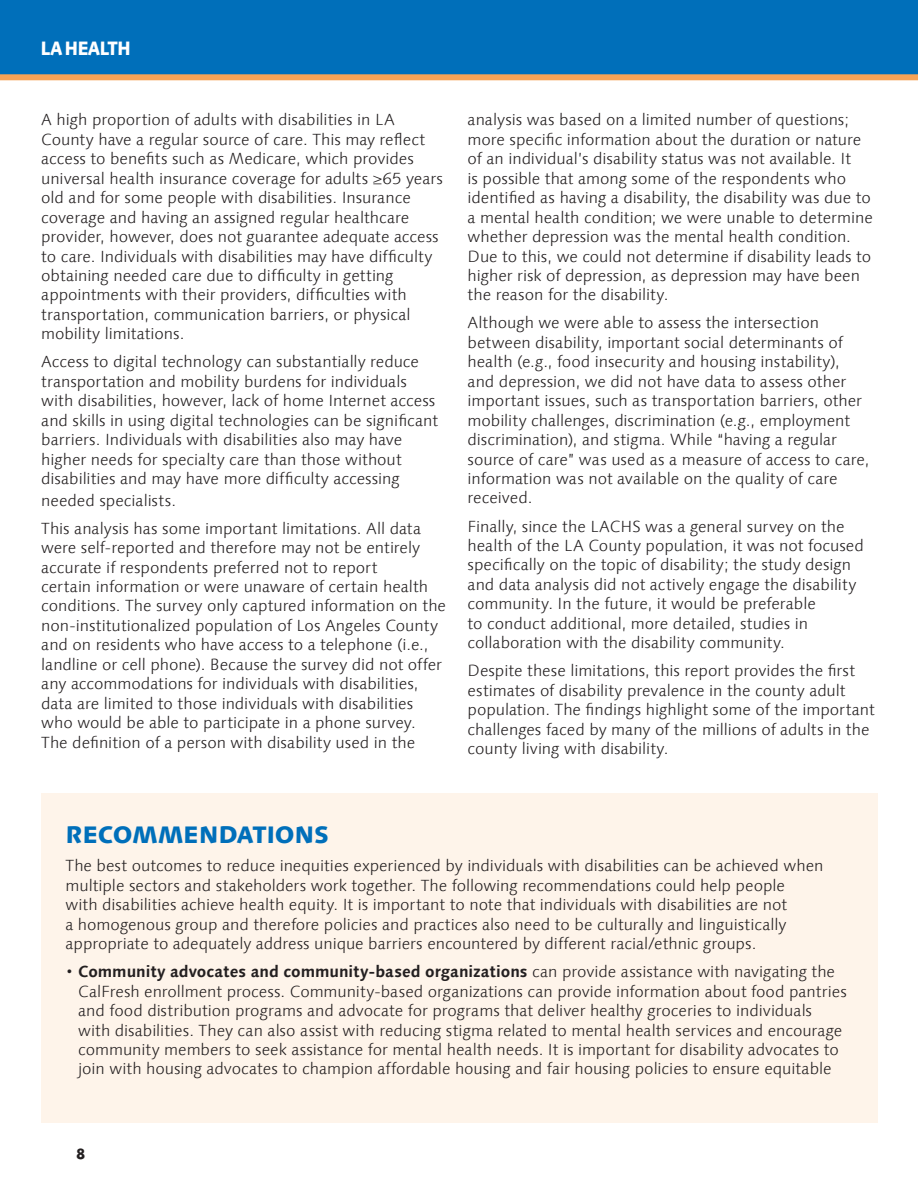
<style>
.page{position:relative;width:918px;height:1188px;background:#fff}
.page>*{position:absolute;margin:0;border:0;box-sizing:border-box;transform-origin:0 0}
.HEAD-BLACK{font:800 24px "Linotype Syntax Com";letter-spacing:-.01em;color:#006fba}
.t1{font:800 19.5px "Linotype Syntax Com";letter-spacing:-.055em;color:#fff;scale:.9 1}
.TEXT{font:300 16.2px/19.5px "Linotype Syntax Com";letter-spacing:-.005em;color:#231f20}
.t2{font:700 13.5px "Futura Std";color:#231f20}
.s1{font-weight:700}
</style>
<div class="page">
<div style="left:0;top:0;width:918px;height:74px;background:#006fba"></div>
<div style="left:0;top:74px;width:918px;height:6px;background:#f8a355"></div>
<div style="left:41px;top:793px;width:837px;height:330px;background:#fef4ea"></div>
<p class="t1" style="left:40px;top:35px;width:102px">LA HEALTH</p>
<p class="TEXT" style="left:41px;top:110px;width:403px">A high proportion of adults with disabilities in LA County have a regular source of care. This may reflect access to benefits such as Medicare, which provides universal health insurance coverage for adults ≥65 years old and for some people with disabilities. Insurance coverage and having an assigned regular healthcare provider, however, does not guarantee adequate access to care. Individuals with disabilities may have difficulty obtaining needed care due to difficulty in getting appointments with their providers, difficulties with transportation, communication barriers, or physical mobility limitations.</p>
<p class="TEXT" style="left:41px;top:352px;width:399px">Access to digital technology can substantially reduce transportation and mobility burdens for individuals with disabilities, however, lack of home Internet access and skills in using digital technologies can be significant barriers. Individuals with disabilities also may have higher needs for specialty care than those without disabilities and may have more difficulty accessing</p>
<p class="TEXT" style="left:41px;top:490px;width:136px">needed specialists.</p>
<p class="TEXT" style="left:41px;top:518px;width:406px">This analysis has some important limitations. All data were self-reported and therefore may not be entirely accurate if respondents preferred not to report<br>certain information or were unaware of certain health conditions. The survey only captured information on the non-institutionalized population of Los Angeles County and on residents who have access to a telephone (i.e., landline or cell phone). Because the survey did not offer any accommodations for individuals with disabilities, data are limited to those individuals with disabilities who would be able to participate in a phone survey.<br>The definition of a person with disability used in the</p>
<p class="TEXT" style="left:468px;top:110px;width:407px">analysis was based on a limited number of questions; more specific information about the duration or nature of an individual’s disability status was not available. It<br>is possible that among some of the respondents who identified as having a disability, the disability was due to a mental health condition; we were unable to determine whether depression was the mental health condition.<br>Due to this, we could not determine if disability leads to higher risk of depression, as depression may have been the reason for the disability.</p>
<p class="TEXT" style="left:468px;top:313px;width:403px">Although we were able to assess the intersection between disability, important social determinants of health (e.g., food insecurity and housing instability), and depression, we did not have data to assess other important issues, such as transportation barriers, other mobility challenges, discrimination (e.g., employment discrimination), and stigma. While “having a regular source of care” was used as a measure of access to care, information was not available on the quality of care received.</p>
<p class="TEXT" style="left:468px;top:516px;width:398px">Finally, since the LACHS was a general survey on the health of the LA County population, it was not focused specifically on the topic of disability; the study design and data analysis did not actively engage the disability community. In the future, it would be preferable<br>to conduct additional, more detailed, studies in collaboration with the disability community.</p>
<p class="TEXT" style="left:468px;top:661px;width:409px">Despite these limitations, this report provides the first estimates of disability prevalence in the county adult population. The findings highlight some of the important challenges faced by many of the millions of adults in the county living with disability.</p>
<p class="HEAD-BLACK" style="left:66px;top:819px;width:265px">RECOMMENDATIONS</p>
<p class="TEXT" style="left:66px;top:856px;width:759px">The best outcomes to reduce inequities experienced by individuals with disabilities can be achieved when multiple sectors and stakeholders work together. The following recommendations could help people<br>with disabilities achieve health equity. It is important to note that individuals with disabilities are not<br>a homogenous group and therefore policies and practices also need to be culturally and linguistically appropriate to adequately address unique barriers encountered by different racial/ethnic groups.</p>
<p class="TEXT" style="left:78px;top:962px;width:770px;text-indent:-13px">• <span class="s1">Community advocates and community-based organizations</span> can provide assistance with navigating the CalFresh enrollment process. Community-based organizations can provide information about food pantries and food distribution programs and advocate for programs that deliver healthy groceries to individuals with disabilities. They can also assist with reducing stigma related to mental health services and encourage community members to seek assistance for mental health needs. It is important for disability advocates to join with housing advocates to champion affordable housing and fair housing policies to ensure equitable</p>
<p class="t2" style="left:76px;top:1145px;width:11px">8</p>
</div>
